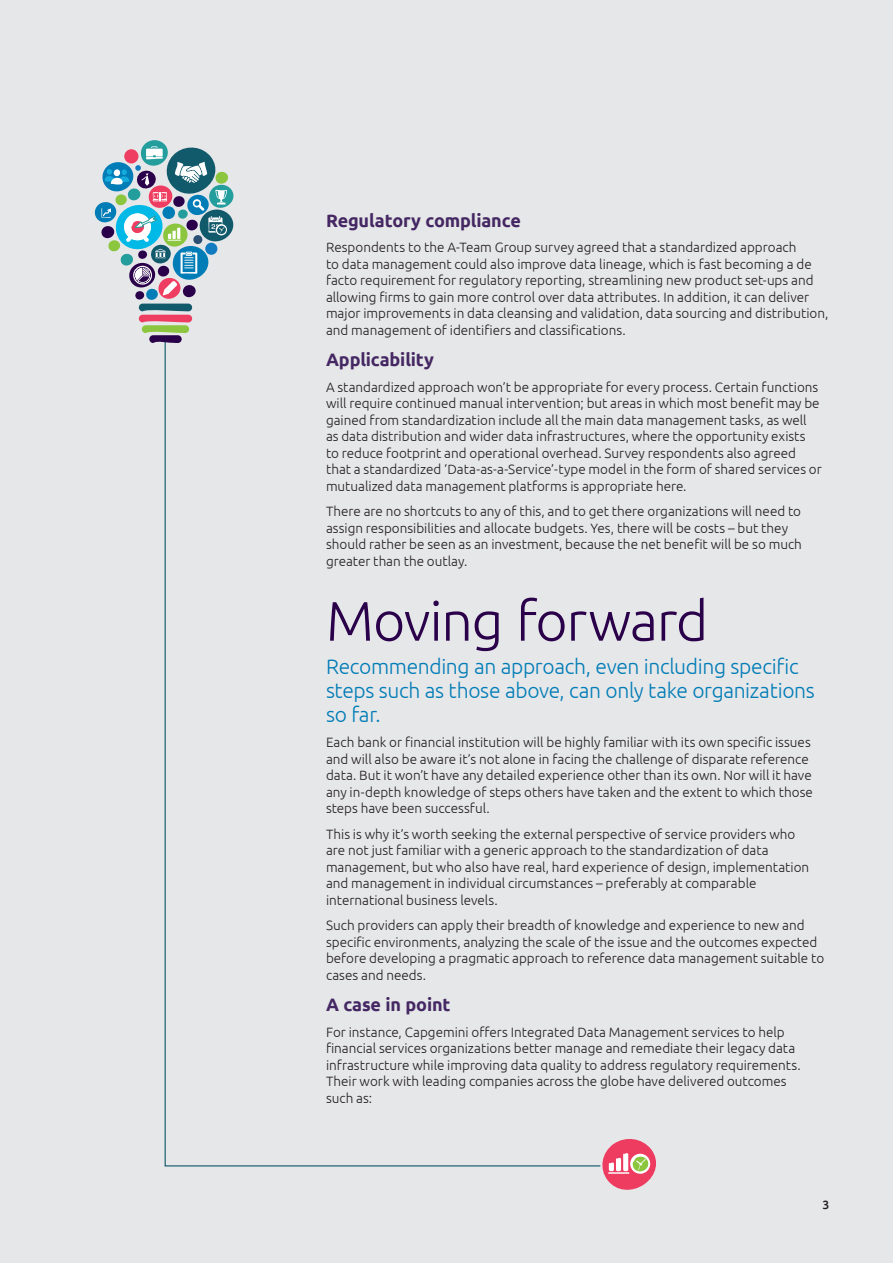
<style>
.page{position:relative;width:893px;height:1263px;background:#e6e7e9}
.page>*{position:absolute;margin:0;border:0;box-sizing:border-box;transform-origin:0 0}
.t1{font:300 55.5px "Ubuntu";letter-spacing:-.025em;color:#2a004a}
.t2{font:300 21px/24px "Ubuntu";letter-spacing:-.015em;color:#007cb6}
.t3{font:700 18px "Ubuntu";letter-spacing:-.01em;color:#452863}
.t4{font:300 13.5px/16.5px "Ubuntu";color:#231f20}
.t5{font:500 12px "Ubuntu";color:#231f20}
</style>
<div class="page">
<svg style="left:164px;top:343px;width:435px;height:824px"></svg>
<svg style="left:94px;top:140px;width:140px;height:203px"></svg>
<svg style="left:599px;top:1139px;width:57px;height:51px"></svg>
<hr style="left:608px;top:1172px;width:21px;height:2px;background:#fff">
<h3 class="t3" style="left:326px;top:209px;width:196px">Regulatory compliance</h3>
<p class="t4" style="left:326px;top:239px;width:504px">Respondents to the A-Team Group survey agreed that a standardized approach<br>to data management could also improve data lineage, which is fast becoming a de facto requirement for regulatory reporting, streamlining new product set-ups and allowing firms to gain more control over data attributes. In addition, it can deliver major improvements in data cleansing and validation, data sourcing and distribution, and management of identifiers and classifications.</p>
<h3 class="t3" style="left:326px;top:349px;width:109px">Applicability</h3>
<p class="t4" style="left:326px;top:378px;width:497px">A standardized approach won’t be appropriate for every process. Certain functions will require continued manual intervention; but areas in which most benefit may be gained from standardization include all the main data management tasks, as well as data distribution and wider data infrastructures, where the opportunity exists to reduce footprint and operational overhead. Survey respondents also agreed that a standardized ‘Data-as-a-Service’-type model in the form of shared services or mutualized data management platforms is appropriate here.</p>
<p class="t4" style="left:326px;top:503px;width:477px">There are no shortcuts to any of this, and to get there organizations will need to assign responsibilities and allocate budgets. Yes, there will be costs – but they should rather be seen as an investment, because the net benefit will be so much greater than the outlay.</p>
<h1 class="t1" style="left:326px;top:587px;width:384px">Moving forward</h1>
<h2 class="t2" style="left:326px;top:654px;width:490px">Recommending an approach, even including specific steps such as those above, can only take organizations so far.</h2>
<p class="t4" style="left:326px;top:734px;width:488px">Each bank or financial institution will be highly familiar with its own specific issues and will also be aware it’s not alone in facing the challenge of disparate reference data. But it won’t have any detailed experience other than its own. Nor will it have any in-depth knowledge of steps others have taken and the extent to which those steps have been successful.</p>
<p class="t4" style="left:326px;top:825px;width:485px">This is why it’s worth seeking the external perspective of service providers who are not just familiar with a generic approach to the standardization of data management, but who also have real, hard experience of design, implementation and management in individual circumstances – preferably at comparable international business levels.</p>
<p class="t4" style="left:326px;top:917px;width:500px">Such providers can apply their breadth of knowledge and experience to new and specific environments, analyzing the scale of the issue and the outcomes expected before developing a pragmatic approach to reference data management suitable to cases and needs.</p>
<h3 class="t3" style="left:326px;top:994px;width:126px">A case in point</h3>
<p class="t4" style="left:326px;top:1023px;width:476px">For instance, Capgemini offers Integrated Data Management services to help financial services organizations better manage and remediate their legacy data infrastructure while improving data quality to address regulatory requirements.<br>Their work with leading companies across the globe have delivered outcomes such as:</p>
<p class="t5" style="left:822px;top:1197px;width:8px">3</p>
</div>
